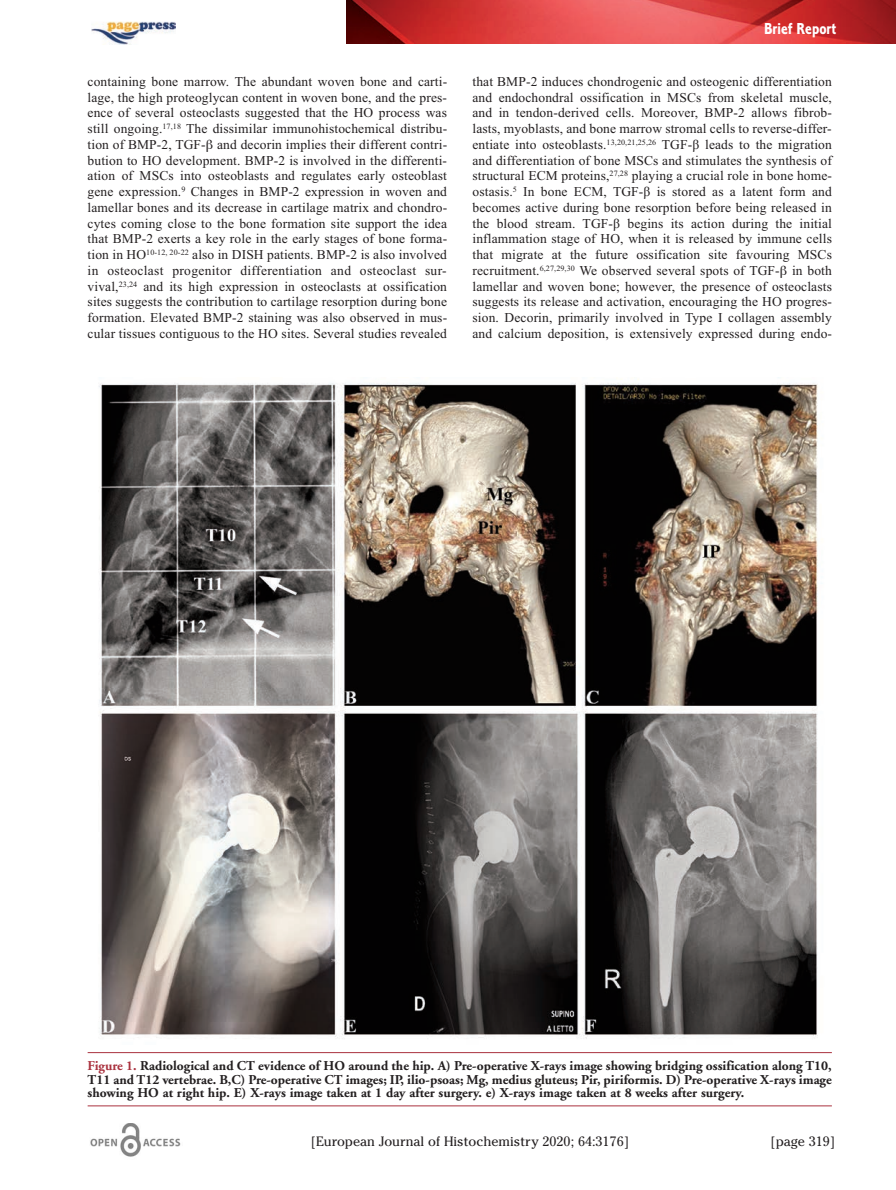
<style>
.page{position:relative;width:896px;height:1190px;background:#fff}
.page>*{position:absolute;margin:0;border:0;box-sizing:border-box;transform-origin:0 0}
.t1{font:16.5px "Corinthian Bold Condensed Plain";color:#fff}
.t2{font:13.5px/15.8px "Times New Roman";letter-spacing:.01em;color:#231f20;text-align:justify}
.t3{font:700 13.5px/13.5px "Adobe Garamond";color:#231f20;text-align:justify}
.t4{font:13.5px "Cheltenham";color:#231f20}
.s1{color:#aa323f}
</style>
<div class="page">
<svg style="left:346px;top:0;width:550px;height:44px;background:#cc3c3d"></svg>
<img style="left:91px;top:21px;width:84px;height:24px">
<hr style="left:88px;top:1052px;width:744px;height:1px;background:#aa323f">
<hr style="left:88px;top:1105px;width:744px;height:1px;background:#aa323f">
<img style="left:99px;top:379px;width:719px;height:660px">
<img style="left:90px;top:1123px;width:91px;height:34px">
<p class="t1" style="left:764px;top:23px;width:74px">Brief Report</p>
<p class="t2" style="left:88px;top:73px;width:361px">containing bone marrow. The abundant woven bone and carti&shy;lage, the high proteoglycan content in woven bone, and the pres&shy;ence of several osteoclasts suggested that the HO process was still ongoing.<sup>17,18</sup> The dissimilar immunohistochemical distribu&shy;tion of BMP-2, TGF- and decorin implies their different contri&shy;bution to HO development. BMP-2 is involved in the differenti&shy;ation of MSCs into osteoblasts and regulates early osteoblast gene expression.<sup>9</sup> Changes in BMP-2 expression in woven and lamellar bones and its decrease in cartilage matrix and chondro&shy;cytes coming close to the bone formation site support the idea that BMP-2 exerts a key role in the early stages of bone forma&shy;tion in HO<sup>10-12,</sup> <sup>20-22</sup> also in DISH patients. BMP-2 is also involved in osteoclast progenitor differentiation and osteoclast sur&shy;vival,<sup>23,24</sup> and its high expression in osteoclasts at ossification sites suggests the contribution to cartilage resorption during bone formation. Elevated BMP-2 staining was also observed in mus&shy;cular tissues contiguous to the HO sites. Several studies revealed</p>
<p class="t2" style="left:472px;top:73px;width:361px">that BMP-2 induces chondrogenic and osteogenic differentiation and endochondral ossification in MSCs from skeletal muscle, and in tendon-derived cells. Moreover, BMP-2 allows fibrob&shy;lasts, myoblasts, and bone marrow stromal cells to reverse-differ&shy;entiate into osteoblasts.<sup>13,20,21,25,26</sup> TGF-β leads to the migration and differentiation of bone MSCs and stimulates the synthesis of structural ECM proteins,<sup>27,28</sup> playing a crucial role in bone home&shy;ostasis.<sup>5</sup> In bone ECM, TGF-β is stored as a latent form and becomes active during bone resorption before being released in the blood stream. TGF-β begins its action during the initial inflammation stage of HO, when it is released by immune cells that migrate at the future ossification site favouring MSCs recruitment.<sup>6,27,29,30</sup> We observed several spots of TGF- in both lamellar and woven bone; however, the presence of osteoclasts suggests its release and activation, encouraging the HO progres&shy;sion. Decorin, primarily involved in Type I collagen assembly and calcium deposition, is extensively expressed during endo-</p>
<p class="t3" style="left:88px;top:1060px;width:746px"><span class="s1">Figure 1.</span> Radiological and CT evidence of HO around the hip. A) Pre-operative X-rays image showing bridging ossification along T10, T11 and T12 vertebrae. B,C) Pre-operative CT images; IP, ilio-psoas; Mg, medius gluteus; Pir, piriformis. D) Pre-operative X-rays image showing HO at right hip. E) X-rays image taken at 1 day after surgery. e) X-rays image taken at 8 weeks after surgery.</p>
<p class="t4" style="left:311px;top:1133px;width:320px">[European Journal of Histochemistry 2020; 64:3176]</p>
<p class="t4" style="left:770px;top:1133px;width:66px">[page 319]</p>
</div>
